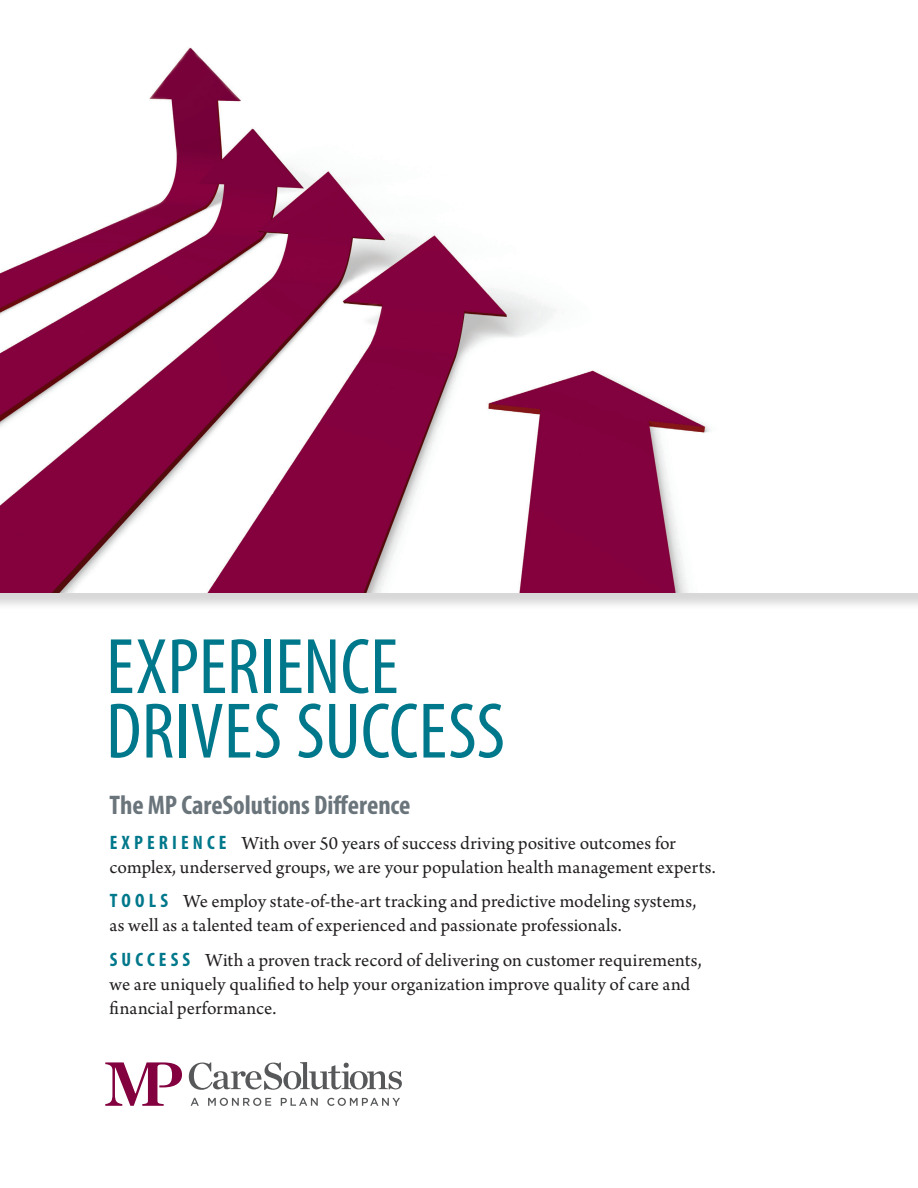
<style>
.page{position:relative;width:918px;height:1188px;background:#fff}
.page>*{position:absolute;margin:0;border:0;box-sizing:border-box;transform-origin:0 0}
.t1{font:condensed 79.5px "Myriad Pro";color:#00788b}
.t2{font:700 condensed 27px "Myriad Pro";color:#6a747b}
.t3{font:19.5px/24px "Arno Pro";color:#231f20}
.s1{font-family:"Myriad Pro";font-weight:700;font-stretch:condensed;color:#00788b}
</style>
<div class="page">
<div style="left:0;top:578px;width:918px;height:33px;background:#231f20;opacity:.18"></div>
<svg style="left:191px;top:1098px;width:8px;height:8px"></svg>
<svg style="left:208px;top:1098px;width:63px;height:8px"></svg>
<svg style="left:281px;top:1098px;width:37px;height:8px"></svg>
<svg style="left:327px;top:1098px;width:73px;height:8px"></svg>
<svg style="left:105px;top:1062px;width:77px;height:44px"></svg>
<svg style="left:189px;top:1062px;width:213px;height:28px"></svg>
<div style="left:0;top:0;width:918px;height:593px;background:#fff"></div>
<img style="left:0;top:47px;width:710px;height:546px">
<p class="t1" style="left:106px;top:619px;width:294px">EXPERIENCE</p>
<p class="t1" style="left:106px;top:683px;width:400px">DRIVES SUCCESS</p>
<p class="t2" style="left:110px;top:788px;width:302px">The MP CareSolutions Difference</p>
<p class="t3" style="left:110px;top:832px;width:608px"><span class="s1">E X P E R I E N C E</span> With over 50 years of success driving positive outcomes for complex, underserved groups, we are your population health management experts.</p>
<p class="t3" style="left:110px;top:890px;width:588px"><span class="s1">T O O L S</span> We employ state-of-the-art tracking and predictive modeling systems, as well as a talented team of experienced and passionate professionals.</p>
<p class="t3" style="left:110px;top:949px;width:594px"><span class="s1">S U C C E S S</span> With a proven track record of delivering on customer requirements, we are uniquely qualified to help your organization improve quality of care and financial performance.</p>
</div>
